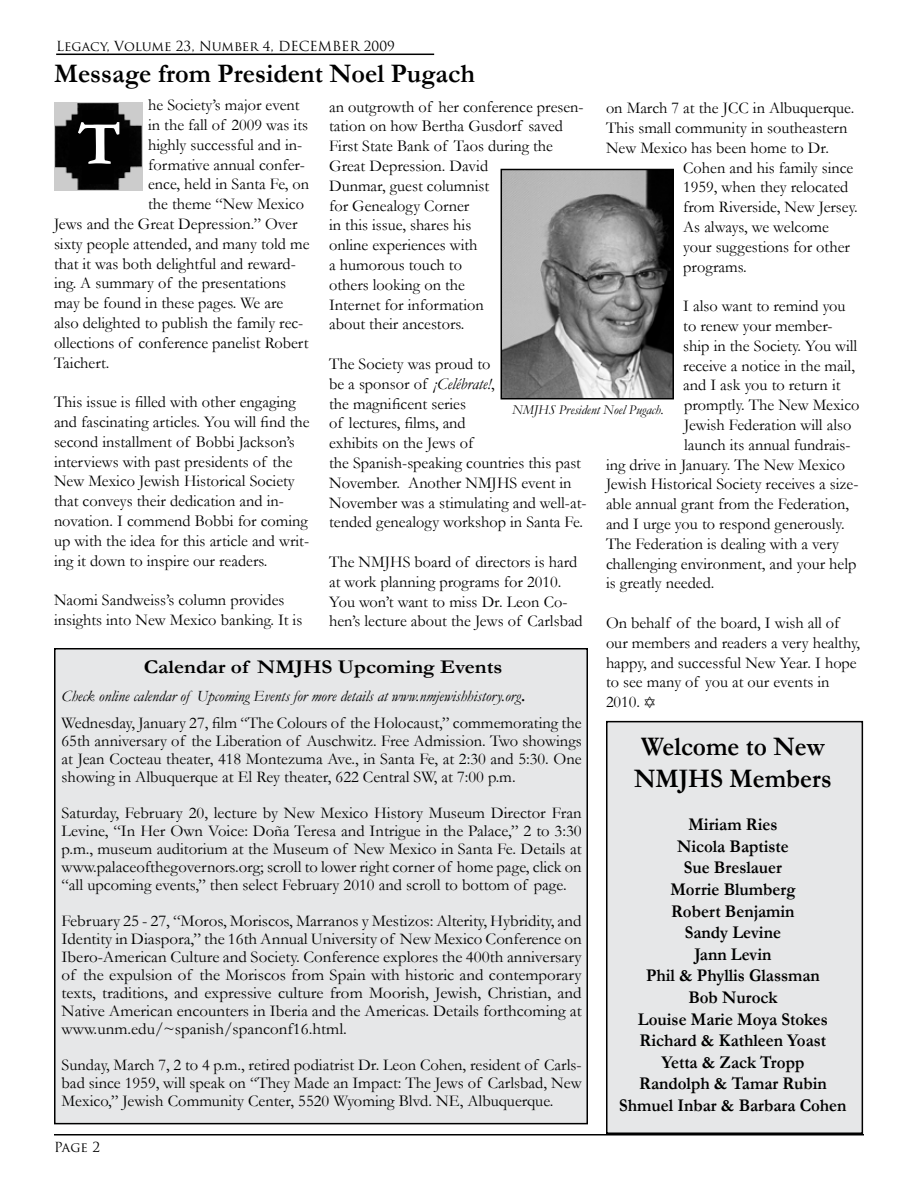
<style>
.page{position:relative;width:918px;height:1188px;background:#fff}
.page>*{position:absolute;margin:0;border:0;box-sizing:border-box;transform-origin:0 0}
.t1{font:700 63px "Garamond";color:#fff}
.t2{font:700 27px "Garamond";color:#000}
.t3{font:700 27px/32.4px "Garamond";color:#000;scale:.94 1}
.t4{font:700 19.5px "Garamond";color:#000;scale:1.1 1}
.t5{font:700 18px/21.6px "Garamond";color:#000;text-align:center;scale:.94 1}
.t6{font:16.5px/19.8px "Garamond";color:#000}
.t7{font:italic 15.75px "Garamond";color:#000}
.t8{font:13.5px "Trajan Pro";color:#000}
.t9{font:italic 13.5px "Garamond";color:#000}
.s1{font-style:italic}
.s2{font-weight:700;font-style:normal}
</style>
<div class="page">
<hr style="left:54px;top:1134px;width:810px;height:2px;background:#000">
<hr style="left:56px;top:54px;width:378px;height:1px;background:#000">
<img style="left:54px;top:103px;width:89px;height:88px">
<img style="left:504px;top:172px;width:167px;height:224px">
<div style="left:501px;top:169px;width:173px;height:230px;border:2px solid #000"></div>
<div style="left:55px;top:649px;width:532px;height:475px;background:#e6e7e8"></div>
<div style="left:54px;top:648px;width:534px;height:476px;border:2px solid #000"></div>
<div style="left:607px;top:722px;width:255px;height:411px;background:#e6e7e8"></div>
<div style="left:606px;top:721px;width:257px;height:413px;border:2px solid #000"></div>
<p class="t8" style="left:56px;top:37px;width:340px">Legacy, Volume 23, Number 4, DECEMBER 2009</p>
<h2 class="t2" style="left:54px;top:58px;width:422px">Message from President Noel Pugach</h2>
<p class="t6" style="left:148px;top:95px;width:153px">he Society’s major event</p>
<p class="t6" style="left:148px;top:115px;width:161px">in the fall of 2009 was its</p>
<p class="t6" style="left:148px;top:134px;width:156px">highly successful and in-</p>
<p class="t6" style="left:148px;top:154px;width:158px">formative annual confer-</p>
<p class="t6" style="left:148px;top:174px;width:163px">ence, held in Santa Fe, on</p>
<p class="t6" style="left:148px;top:194px;width:157px">the theme “New Mexico</p>
<p class="t6" style="left:54px;top:214px;width:245px">Jews and the Great Depression.” Over</p>
<p class="t6" style="left:54px;top:233px;width:257px">sixty people attended, and many told me</p>
<p class="t6" style="left:54px;top:253px;width:243px">that it was both delightful and reward-</p>
<p class="t6" style="left:54px;top:273px;width:234px">ing. A summary of the presentations</p>
<p class="t6" style="left:54px;top:293px;width:231px">may be found in these pages. We are</p>
<p class="t6" style="left:54px;top:313px;width:251px">also delighted to publish the family rec-</p>
<p class="t6" style="left:54px;top:332px;width:256px">ollections of conference panelist Robert</p>
<p class="t6" style="left:54px;top:352px;width:57px">Taichert.</p>
<p class="t6" style="left:54px;top:392px;width:257px">This issue is filled with other engaging and fascinating articles. You will find the second installment of Bobbi Jackson’s interviews with past presidents of the New Mexico Jewish Historical Society that conveys their dedication and in&shy;novation. I commend Bobbi for coming up with the idea for this article and writ&shy;ing it down to inspire our readers.</p>
<p class="t6" style="left:54px;top:590px;width:250px">Naomi Sandweiss’s column provides insights into New Mexico banking. It is</p>
<p class="t6" style="left:329px;top:96px;width:256px">an outgrowth of her conference presen&shy;tation on how Bertha Gusdorf saved<br>First State Bank of Taos during the<br>Great Depression. David<br>Dunmar, guest columnist<br>for Genealogy Corner<br>in this issue, shares his<br>online experiences with<br>a humorous touch to<br>others looking on the<br>Internet for information<br>about their ancestors.</p>
<p class="t6" style="left:329px;top:354px;width:259px">The Society was proud to<br>be a sponsor of <span class="s1">¡Celébrate!</span>,<br>the magnificent series<br>of lectures, films, and<br>exhibits on the Jews of<br>the Spanish-speaking countries this past<br>November. Another NMJHS event in<br>November was a stimulating and well-at&shy;tended genealogy workshop in Santa Fe.</p>
<p class="t6" style="left:329px;top:552px;width:255px">The NMJHS board of directors is hard at work planning programs for 2010.<br>You won’t want to miss Dr. Leon Co&shy;hen’s lecture about the Jews of Carlsbad</p>
<p class="t6" style="left:606px;top:98px;width:250px">on March 7 at the JCC in Albuquerque.</p>
<p class="t6" style="left:606px;top:118px;width:243px">This small community in southeastern</p>
<p class="t6" style="left:606px;top:138px;width:224px">New Mexico has been home to Dr.</p>
<p class="t6" style="left:683px;top:157px;width:172px">Cohen and his family since</p>
<p class="t6" style="left:683px;top:177px;width:167px">1959, when they relocated</p>
<p class="t6" style="left:683px;top:197px;width:176px">from Riverside, New Jersey.</p>
<p class="t6" style="left:683px;top:217px;width:147px">As always, we welcome</p>
<p class="t6" style="left:683px;top:237px;width:168px">your suggestions for other</p>
<p class="t6" style="left:683px;top:256px;width:65px">programs.</p>
<p class="t6" style="left:683px;top:296px;width:164px">I also want to remind you</p>
<p class="t6" style="left:683px;top:316px;width:151px">to renew your member-</p>
<p class="t6" style="left:683px;top:336px;width:176px">ship in the Society. You will</p>
<p class="t6" style="left:683px;top:355px;width:173px">receive a notice in the mail,</p>
<p class="t6" style="left:683px;top:375px;width:159px">and I ask you to return it</p>
<p class="t6" style="left:684px;top:395px;width:177px">promptly. The New Mexico</p>
<p class="t6" style="left:684px;top:415px;width:169px">Jewish Federation will also</p>
<p class="t6" style="left:684px;top:435px;width:168px">launch its annual fundrais-</p>
<p class="t6" style="left:606px;top:454px;width:241px">ing drive in January. The New Mexico</p>
<p class="t6" style="left:606px;top:474px;width:254px">Jewish Historical Society receives a size-</p>
<p class="t6" style="left:606px;top:494px;width:244px">able annual grant from the Federation,</p>
<p class="t6" style="left:606px;top:514px;width:240px">and I urge you to respond generously.</p>
<p class="t6" style="left:606px;top:534px;width:235px">The Federation is dealing with a very</p>
<p class="t6" style="left:606px;top:553px;width:252px">challenging environment, and your help</p>
<p class="t6" style="left:606px;top:573px;width:110px">is greatly needed.</p>
<p class="t6" style="left:606px;top:613px;width:256px">On behalf of the board, I wish all of our members and readers a very healthy, happy, and successful New Year. I hope to see many of you at our events in<br>2010.</p>
<h1 class="t1" style="left:78px;top:106px;width:45px">T</h1>
<p class="t9" style="left:512px;top:402px;width:153px">NMJHS President Noel Pugach.</p>
<p class="t4" style="left:144px;top:655px;width:328px">Calendar of NMJHS Upcoming Events</p>
<p class="t7" style="left:62px;top:687px;width:465px">Check online calendar of Upcoming Events for more details at www.nmjewishhistory.org<span class="s2">.</span></p>
<p class="t6" style="left:62px;top:714px;width:522px;line-height:18px;text-align:justify">Wednesday, January 27, film “The Colours of the Holocaust,” commemorating the 65th anniversary of the Liberation of Auschwitz. Free Admission. Two showings at Jean Cocteau theater, 418 Montezuma Ave., in Santa Fe, at 2:30 and 5:30. One showing in Albuquerque at El Rey theater, 622 Central SW, at 7:00 p.m.</p>
<p class="t6" style="left:62px;top:804px;width:522px;line-height:18px;text-align:justify">Saturday, February 20, lecture by New Mexico History Museum Director Fran Levine, “In Her Own Voice: Doña Teresa and Intrigue in the Palace,” 2 to 3:30 p.m., museum auditorium at the Museum of New Mexico in Santa Fe. Details at www.palaceofthegovernors.org; scroll to lower right corner of home page, click on “all upcoming events,” then select February 2010 and scroll to bottom of page.</p>
<p class="t6" style="left:62px;top:912px;width:522px;line-height:18px;text-align:justify">February 25 - 27, “Moros, Moriscos, Marranos y Mestizos: Alterity, Hybridity, and Identity in Diaspora,” the 16th Annual University of New Mexico Conference on Ibero-American Culture and Society. Conference explores the 400th anniversary of the expulsion of the Moriscos from Spain with historic and contemporary texts, traditions, and expressive culture from Moorish, Jewish, Christian, and Native American encounters in Iberia and the Americas. Details forthcoming at www.unm.edu/~spanish/spanconf16.html.</p>
<p class="t6" style="left:62px;top:1056px;width:522px;line-height:18px;text-align:justify">Sunday, March 7, 2 to 4 p.m., retired podiatrist Dr. Leon Cohen, resident of Carls&shy;bad since 1959, will speak on “They Made an Impact: The Jews of Carlsbad, New Mexico,” Jewish Community Center, 5520 Wyoming Blvd. NE, Albuquerque.</p>
<h2 class="t3" style="left:634px;top:729px;width:212px">Welcome to New<br>NMJHS Members</h2>
<p class="t5" style="left:619px;top:813px;width:243px">Miriam Ries<br>Nicola Baptiste<br>Sue Breslauer<br>Morrie Blumberg<br>Robert Benjamin<br>Sandy Levine<br>Jann Levin<br>Phil &amp; Phyllis Glassman<br>Bob Nurock<br>Louise Marie Moya Stokes<br>Richard &amp; Kathleen Yoast<br>Yetta &amp; Zack Tropp<br>Randolph &amp; Tamar Rubin<br>Shmuel Inbar &amp; Barbara Cohen</p>
<p class="t8" style="left:54px;top:1138px;width:48px">Page 2</p>
</div>
